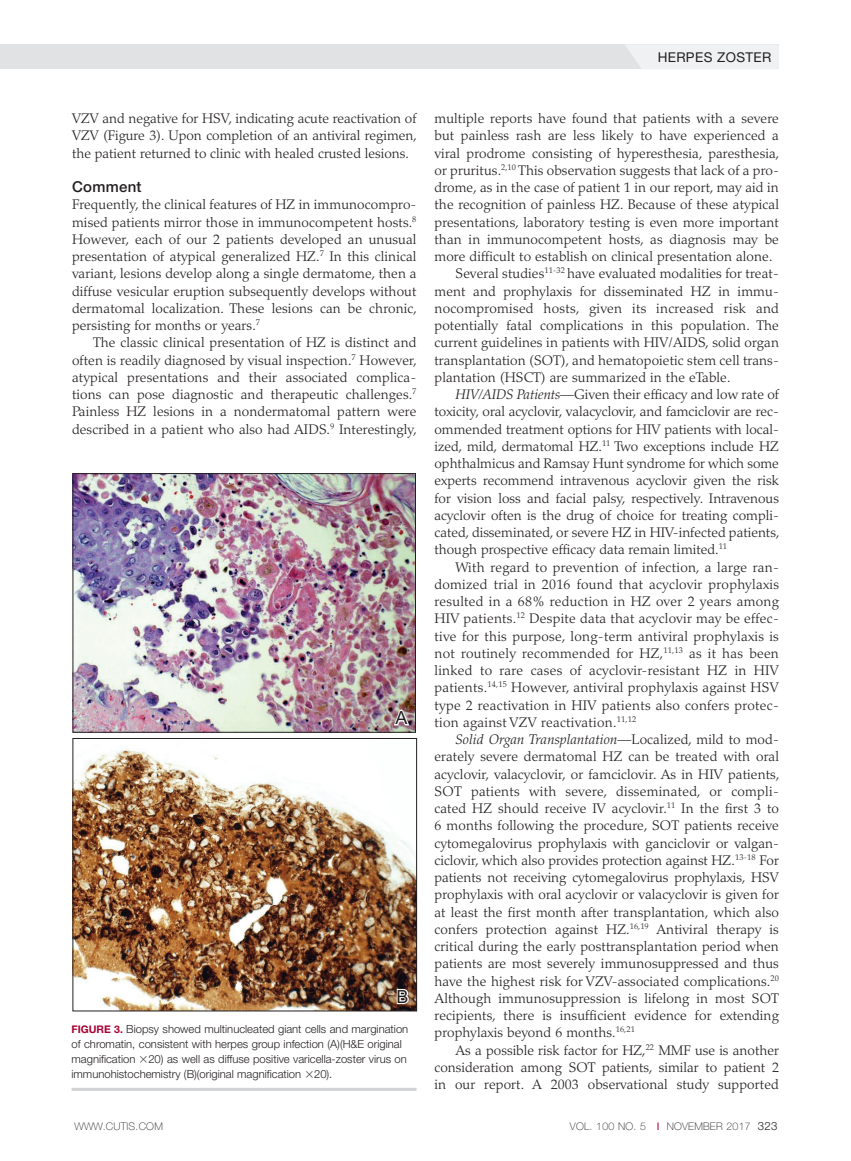
<style>
.page{position:relative;width:851px;height:1161px;background:#fff}
.page>*{position:absolute;margin:0;border:0;box-sizing:border-box;transform-origin:0 0}
.figure_knockout_lett{font:18px "Arial";color:#231f20}
.sub2{font:500 15px "Helvetica Neue LT Std";letter-spacing:.02em;color:#231f20}
.body_indent{font:300 13.8px/17.2px "Palatino LT Std";letter-spacing:.01em;color:#231f20;text-align:justify}
.body_no_indent{font:300 13.8px/17.2px "Palatino LT Std";letter-spacing:.01em;color:#231f20;text-align:justify}
.t1{font:13.5px "Helvetica Neue LT Std";letter-spacing:.025em;color:#231f20}
.t2{font:300 11.25px/15px "Helvetica Neue LT Std";color:#231f20}
.Right_Folio{font:100 10.5px "Helvetica Neue LT Std";letter-spacing:.025em;color:#231f20}
.s1{font-weight:700;font-size:10.5px;color:#a90332}
.s2{font-style:italic}
.s3{font-weight:400;color:#a90332}
.s4{font-weight:300;font-size:11.4px}
</style>
<div class="page">
<div style="left:0;top:44px;width:778px;height:25px;background:#e1e2e4"></div>
<div style="left:626px;top:45px;width:152px;height:24px;background:#f0f1f2"></div>
<img style="left:75px;top:475px;width:339px;height:256px">
<div style="left:73px;top:473px;width:343px;height:260px;border:1px solid #231f20"></div>
<img style="left:74px;top:749px;width:341px;height:260px">
<div style="left:72px;top:738px;width:345px;height:273px;border:1px solid #231f20"></div>
<svg style="left:395px;top:987px;width:15px;height:18px"></svg>
<svg style="left:392px;top:703px;width:19px;height:24px"></svg>
<hr style="left:71px;top:1088px;width:345px;height:3px;background:#d1d2d4">
<p class="t1" style="left:657px;top:49px;width:115px">HERPES ZOSTER</p>
<p class="body_indent" style="left:72px;top:110px;width:346px">VZV and negative for HSV, indicating acute reactivation of VZV (Figure 3). Upon completion of an antiviral regimen, the patient returned to clinic with healed crusted lesions.</p>
<p class="sub2" style="left:72px;top:178px;width:71px">Comment</p>
<p class="body_no_indent" style="left:72px;top:196px;width:346px">Frequently, the clinical features of HZ in immunocompro&shy;mised patients mirror those in immunocompetent hosts.<sup>8<br></sup>However, each of our 2 patients developed an unusual presentation of atypical generalized HZ.<sup>7</sup> In this clinical variant, lesions develop along a single dermatome, then a diffuse vesicular eruption subsequently develops without dermatomal localization. These lesions can be chronic, persisting for months or years.<sup>7</sup></p>
<p class="body_indent" style="left:72px;top:334px;width:346px;text-indent:21px">The classic clinical presentation of HZ is distinct and often is readily diagnosed by visual inspection.<sup>7</sup> However, atypical presentations and their associated complica&shy;tions can pose diagnostic and therapeutic challenges.<sup>7<br></sup>Painless HZ lesions in a nondermatomal pattern were described in a patient who also had AIDS.<sup>9</sup> Interestingly,</p>
<p class="figure_knockout_lett" style="left:395px;top:706px;width:14px">A</p>
<p class="figure_knockout_lett" style="left:396px;top:985px;width:14px">B</p>
<p class="t2" style="left:71px;top:1021px;width:338px"><span class="s1">FIGURE 3.</span> Biopsy showed multinucleated giant cells and margination of chromatin, consistent with herpes group infection (A)(H&amp;E original magnification 20) as well as diffuse positive varicella-zoster virus on immunohistochemistry (B)(original magnification 20).</p>
<p class="body_indent" style="left:434px;top:110px;width:346px">multiple reports have found that patients with a severe but painless rash are less likely to have experienced a viral prodrome consisting of hyperesthesia, paresthesia, or pruritus.<sup>2,10</sup> This observation suggests that lack of a pro&shy;drome, as in the case of patient 1 in our report, may aid in the recognition of painless HZ. Because of these atypical presentations, laboratory testing is even more important than in immunocompetent hosts, as diagnosis may be more difficult to establish on clinical presentation alone.</p>
<p class="body_indent" style="left:434px;top:265px;width:346px;text-indent:21px">Several studies<sup>11-32</sup> have evaluated modalities for treat&shy;ment and prophylaxis for disseminated HZ in immu&shy;nocompromised hosts, given its increased risk and potentially fatal complications in this population. The current guidelines in patients with HIV/AIDS, solid organ transplantation (SOT), and hematopoietic stem cell trans&shy;plantation (HSCT) are summarized in the eTable.</p>
<p class="body_indent" style="left:434px;top:386px;width:346px;text-indent:21px"><span class="s2">HIV/AIDS Patients—</span>Given their efficacy and low rate of toxicity, oral acyclovir, valacyclovir, and famciclovir are rec&shy;ommended treatment options for HIV patients with local&shy;ized, mild, dermatomal HZ.<sup>11</sup> Two exceptions include HZ ophthalmicus and Ramsay Hunt syndrome for which some experts recommend intravenous acyclovir given the risk for vision loss and facial palsy, respectively. Intravenous acyclovir often is the drug of choice for treating compli&shy;cated, disseminated, or severe HZ in HIV-infected patients, though prospective efficacy data remain limited.<sup>11</sup></p>
<p class="body_indent" style="left:434px;top:558px;width:346px;text-indent:21px">With regard to prevention of infection, a large ran&shy;domized trial in 2016 found that acyclovir prophylaxis resulted in a 68% reduction in HZ over 2 years among HIV patients.<sup>12</sup> Despite data that acyclovir may be effec&shy;tive for this purpose, long-term antiviral prophylaxis is not routinely recommended for HZ,<sup>11,13</sup> as it has been linked to rare cases of acyclovir-resistant HZ in HIV patients.<sup>14,15</sup> However, antiviral prophylaxis against HSV type 2 reactivation in HIV patients also confers protec&shy;tion against VZV reactivation.<sup>11,12</sup></p>
<p class="body_indent" style="left:434px;top:731px;width:346px;text-indent:21px"><span class="s2">Solid Organ Transplantation—</span>Localized, mild to mod&shy;erately severe dermatomal HZ can be treated with oral acyclovir, valacyclovir, or famciclovir. As in HIV patients, SOT patients with severe, disseminated, or compli&shy;cated HZ should receive IV acyclovir.<sup>11</sup> In the first 3 to 6 months following the procedure, SOT patients receive cytomegalovirus prophylaxis with ganciclovir or valgan&shy;ciclovir, which also provides protection against HZ.<sup>13-18</sup> For patients not receiving cytomegalovirus prophylaxis, HSV prophylaxis with oral acyclovir or valacyclovir is given for at least the first month after transplantation, which also confers protection against HZ.<sup>16,19</sup> Antiviral therapy is critical during the early posttransplantation period when patients are most severely immunosuppressed and thus have the highest risk for VZV-associated complications.<sup>20<br></sup>Although immunosuppression is lifelong in most SOT recipients, there is insufficient evidence for extending prophylaxis beyond 6 months.<sup>16,21</sup></p>
<p class="body_indent" style="left:434px;top:1041px;width:346px;text-indent:21px">As a possible risk factor for HZ,<sup>22</sup> MMF use is another consideration among SOT patients, similar to patient 2 in our report. A 2003 observational study supported</p>
<p class="Right_Folio" style="left:74px;top:1120px;width:90px">WWW.CUTIS.COM</p>
<p class="Right_Folio" style="left:570px;top:1120px;width:209px">VOL. 100 NO. 5 <span class="s3">I</span> NOVEMBER 2017 <span class="s4">323</span></p>
</div>
